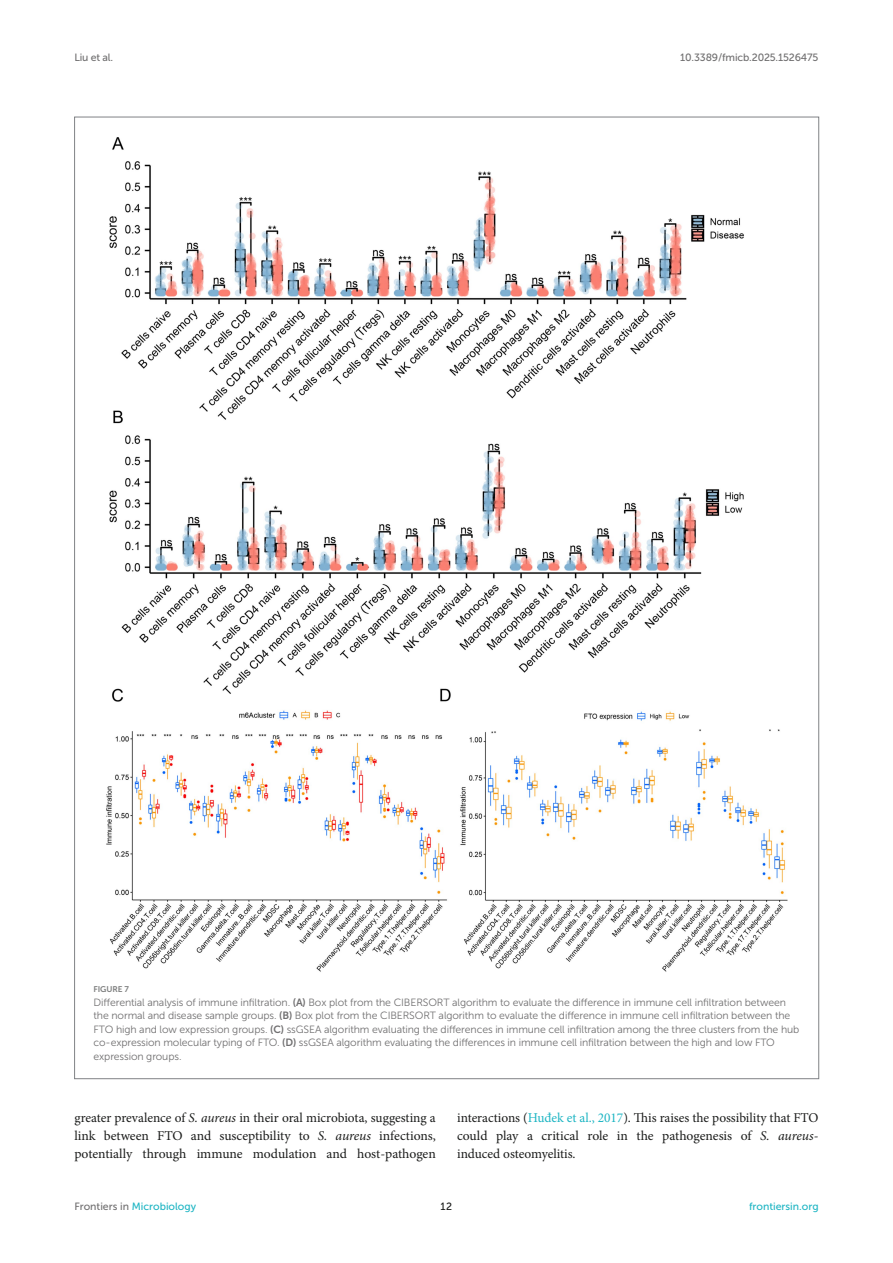
<style>
.page{position:relative;width:893px;height:1263px;background:#fff}
.page>*{position:absolute;margin:0;border:0;box-sizing:border-box;transform-origin:0 0}
.TEXT{font:13.5px/18px "Minion Pro";color:#1b1c1b;text-align:justify}
.FIG_LEG{font:10.5px/13.5px "Museo Sans 300";letter-spacing:-.01em;color:#706f70}
.t1{font:10.5px "Museo Sans 500";color:#1db5c3}
.t2{font:10.5px "Museo Sans 500";letter-spacing:-.015em;color:#706f70}
.t3{font:10.5px "Museo Sans 500";color:#1b1c1b}
.FIG_HD{font:8.25px "Museo Sans 700";letter-spacing:-.01em;color:#7e7f7f}
.s1{font-family:"Museo Sans 700"}
.s2{font-style:italic}
.s3{color:#1db5c3}
.s4{color:#706f70}
</style>
<div class="page">
<img style="left:106px;top:137px;width:682px;height:835px">
<p class="t2" style="left:74px;top:51px;width:40px">Liu et al.</p>
<p class="t2" style="left:680px;top:51px;width:140px">10.3389/fmicb.2025.1526475</p>
<p class="FIG_HD" style="left:94px;top:985px;width:37px">FIGURE 7</p>
<p class="FIG_LEG" style="left:94px;top:995px;width:707px">Differential analysis of immune infiltration. <span class="s1">(A)</span> Box plot from the CIBERSORT algorithm to evaluate the difference in immune cell infiltration between the normal and disease sample groups. <span class="s1">(B)</span> Box plot from the CIBERSORT algorithm to evaluate the difference in immune cell infiltration between the FTO high and low expression groups. <span class="s1">(C)</span> ssGSEA algorithm evaluating the differences in immune cell infiltration among the three clusters from the hub co-expression molecular typing of FTO. <span class="s1">(D)</span> ssGSEA algorithm evaluating the differences in immune cell infiltration between the high and low FTO expression groups.</p>
<p class="TEXT" style="left:74px;top:1109px;width:363px">greater prevalence of <span class="s2">S. aureus</span> in their oral microbiota, suggesting a link between FTO and susceptibility to <span class="s2">S. aureus</span> infections, potentially through immune modulation and host-pathogen</p>
<p class="TEXT" style="left:457px;top:1109px;width:363px">interactions (<span class="s3">Huđek et al., 2017</span>). This raises the possibility that FTO could play a critical role in the pathogenesis of <span class="s2">S. aureus&shy;</span>induced osteomyelitis.</p>
<p class="t1" style="left:74px;top:1200px;width:123px"><span class="s4">Frontiers in</span> Microbiology</p>
<p class="t3" style="left:441px;top:1200px;width:13px">12</p>
<p class="t1" style="left:749px;top:1200px;width:71px">frontiersin.org</p>
</div>
